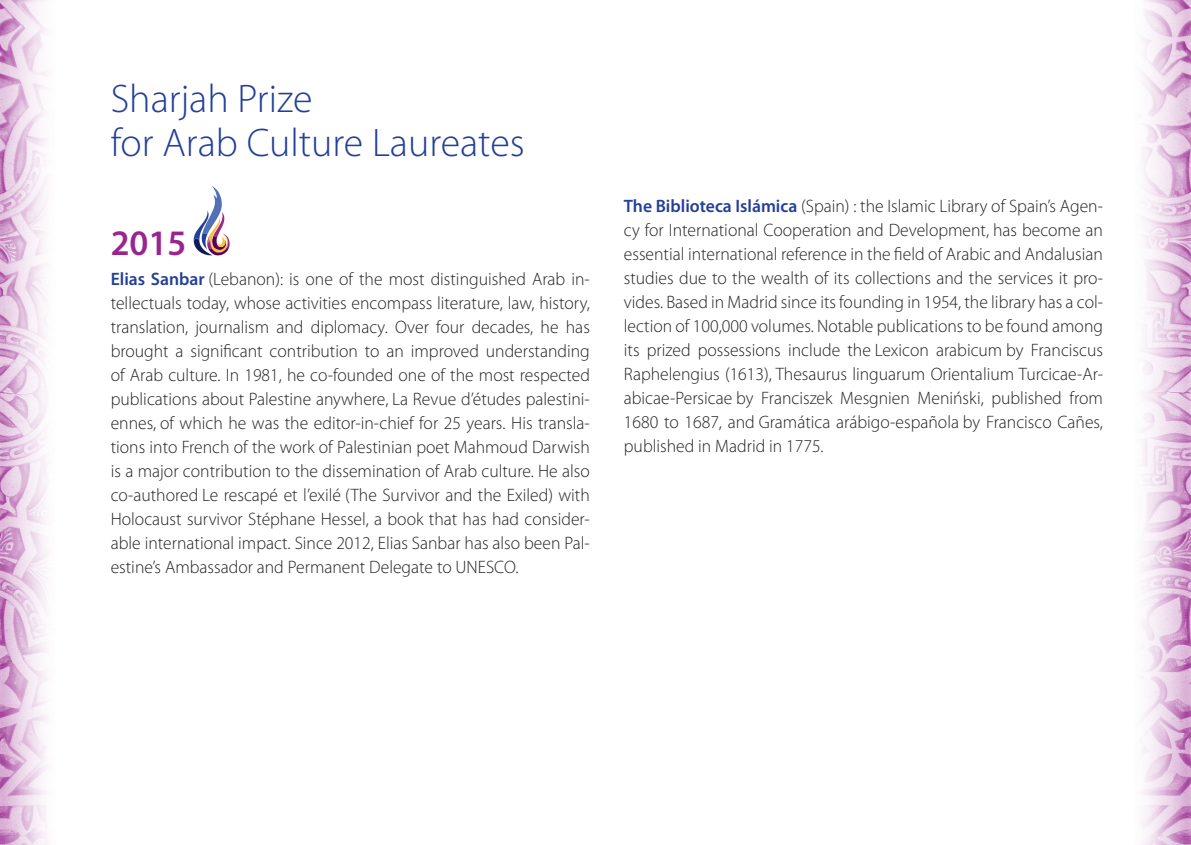
<style>
.page{position:relative;width:1191px;height:845px;background:#fff}
.page>*{position:absolute;margin:0;border:0;box-sizing:border-box;transform-origin:0 0}
.TITRE{font:300 40px/44px "Myriad Pro";color:#223f99}
.COURANT{font:600 36px "Myriad Pro";color:#99268f}
.t1{font:300 18px/24px "Myriad Pro";color:#231f20;text-align:justify}
.s1{font-weight:600;color:#223f99}
</style>
<div class="page">
<svg style="left:194px;top:186px;width:36px;height:70px"></svg>
<img style="left:1141px;top:0;width:50px;height:845px">
<img style="left:0;top:0;width:48px;height:845px">
<p class="TITRE" style="left:111px;top:77px;width:415px">Sharjah Prize<br>for Arab Culture Laureates</p>
<p class="COURANT" style="left:111px;top:220px;width:77px">2015</p>
<p class="t1" style="left:111px;top:267px;width:481px"><span class="s1">Elias Sanbar</span> (Lebanon): is one of the most distinguished Arab in&shy;tellectuals today, whose activities encompass literature, law, history, translation, journalism and diplomacy. Over four decades, he has brought a significant contribution to an improved understanding of Arab culture. In 1981, he co-founded one of the most respected publications about Palestine anywhere, La Revue d’études palestini&shy;ennes, of which he was the editor-in-chief for 25 years. His transla&shy;tions into French of the work of Palestinian poet Mahmoud Darwish is a major contribution to the dissemination of Arab culture. He also co-authored Le rescapé et l’exilé (The Survivor and the Exiled) with Holocaust survivor Stéphane Hessel, a book that has had consider&shy;able international impact. Since 2012, Elias Sanbar has also been Pal&shy;estine’s Ambassador and Permanent Delegate to UNESCO.</p>
<p class="t1" style="left:624px;top:194px;width:481px"><span class="s1">The Biblioteca Islámica</span> (Spain) : the Islamic Library of Spain’s Agen&shy;cy for International Cooperation and Development, has become an essential international reference in the field of Arabic and Andalusian studies due to the wealth of its collections and the services it pro&shy;vides. Based in Madrid since its founding in 1954, the library has a col&shy;lection of 100,000 volumes. Notable publications to be found among its prized possessions include the Lexicon arabicum by Franciscus Raphelengius (1613), Thesaurus linguarum Orientalium Turcicae-Ar&shy;abicae-Persicae by Franciszek Mesgnien Meniński, published from 1680 to 1687, and Gramática arábigo-española by Francisco Cañes, published in Madrid in 1775.</p>
</div>
